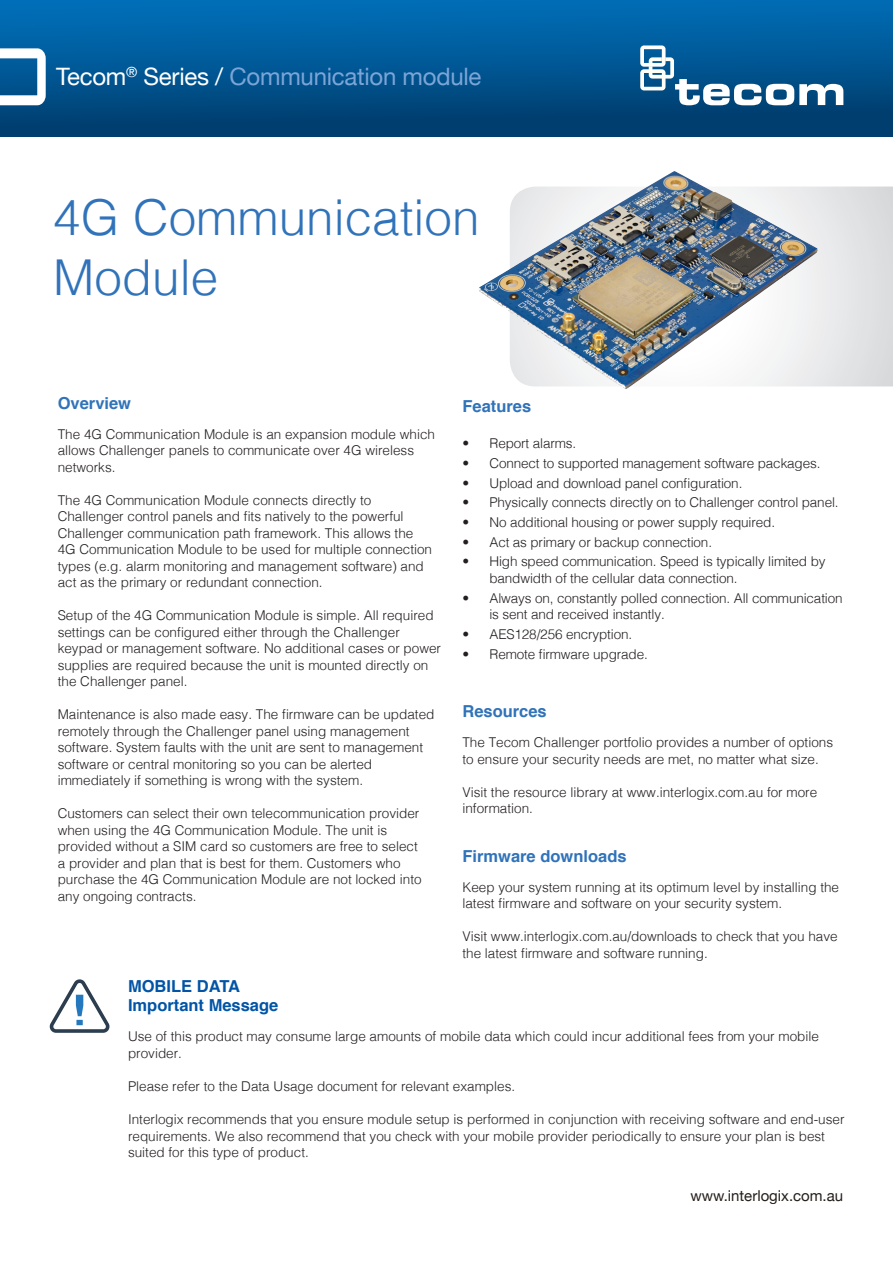
<style>
.page{position:relative;width:893px;height:1263px;background:#fff}
.page>*{position:absolute;margin:0;border:0;box-sizing:border-box;transform-origin:0 0}
.Model{font:300 49.5px/59.4px "Helvetica";color:#3073ba}
.t1{font:24px "Helvetica Neue";letter-spacing:-.01em;color:#7ca5d7}
.HEAD{font:700 16.5px "Helvetica";color:#3073ba}
.HEAD-2{font:700 16.5px/19.8px "Helvetica";color:#0154a6}
.HEAD-3{font:15px "Helvetica Neue";color:#241e1b}
.HEAD-4{font:300 13.5px/16.5px "Helvetica";color:#231f20}
.s1{color:#fff}
</style>
<div class="page">
<img style="left:510px;top:187px;width:383px;height:199px">
<div style="left:0;top:0;width:893px;height:137px;background:linear-gradient(to bottom,#0070ba,#003b6a)"></div>
<svg style="left:0;top:48px;width:46px;height:57px"></svg>
<svg style="left:640px;top:45px;width:203px;height:60px"></svg>
<img style="left:619px;top:171px;width:55px;height:33px">
<svg style="left:49px;top:979px;width:61px;height:54px"></svg>
<p class="t1" style="left:56px;top:59px;width:427px"><span class="s1">Tecom</span><sup>®</sup> <span class="s1">Series /</span> Communication module</p>
<p class="Model" style="left:53px;top:185px;width:428px">4G Communication<br>Module</p>
<p class="HEAD" style="left:58px;top:389px;width:75px">Overview</p>
<p class="HEAD-4" style="left:58px;top:425px;width:379px">The 4G Communication Module is an expansion module which allows Challenger panels to communicate over 4G wireless networks.</p>
<p class="HEAD-4" style="left:58px;top:491px;width:376px">The 4G Communication Module connects directly to Challenger control panels and fits natively to the powerful Challenger communication path framework. This allows the 4G Communication Module to be used for multiple connection types (e.g. alarm monitoring and management software) and act as the primary or redundant connection.</p>
<p class="HEAD-4" style="left:58px;top:606px;width:385px">Setup of the 4G Communication Module is simple. All required settings can be configured either through the Challenger keypad or management software. No additional cases or power supplies are required because the unit is mounted directly on the Challenger panel.</p>
<p class="HEAD-4" style="left:58px;top:705px;width:378px">Maintenance is also made easy. The firmware can be updated remotely through the Challenger panel using management software. System faults with the unit are sent to management software or central monitoring so you can be alerted immediately if something is wrong with the system.</p>
<p class="HEAD-4" style="left:58px;top:804px;width:365px">Customers can select their own telecommunication provider when using the 4G Communication Module. The unit is provided without a SIM card so customers are free to select a provider and plan that is best for them. Customers who purchase the 4G Communication Module are not locked into any ongoing contracts.</p>
<p class="HEAD" style="left:462px;top:393px;width:70px">Features</p>
<p class="HEAD-4" style="left:462px;top:434px;width:115px">• Report alarms.</p>
<p class="HEAD-4" style="left:462px;top:454px;width:360px">• Connect to supported management software packages.</p>
<p class="HEAD-4" style="left:462px;top:473px;width:281px">• Upload and download panel configuration.</p>
<p class="HEAD-4" style="left:462px;top:493px;width:378px">• Physically connects directly on to Challenger control panel.</p>
<p class="HEAD-4" style="left:462px;top:513px;width:314px">• No additional housing or power supply required.</p>
<p class="HEAD-4" style="left:462px;top:533px;width:251px">• Act as primary or backup connection.</p>
<p class="HEAD-4" style="left:489px;top:552px;width:338px;text-indent:-27px">• High speed communication. Speed is typically limited by bandwidth of the cellular data connection.</p>
<p class="HEAD-4" style="left:489px;top:589px;width:355px;text-indent:-27px">• Always on, constantly polled connection. All communication is sent and received instantly.</p>
<p class="HEAD-4" style="left:462px;top:625px;width:171px">• AES128/256 encryption.</p>
<p class="HEAD-4" style="left:462px;top:645px;width:187px">• Remote firmware upgrade.</p>
<p class="HEAD" style="left:462px;top:698px;width:86px">Resources</p>
<p class="HEAD-4" style="left:462px;top:733px;width:372px">The Tecom Challenger portfolio provides a number of options to ensure your security needs are met, no matter what size.</p>
<p class="HEAD-4" style="left:462px;top:783px;width:356px">Visit the resource library at www.interlogix.com.au for more information.</p>
<p class="HEAD" style="left:462px;top:842px;width:166px">Firmware downloads</p>
<p class="HEAD-4" style="left:462px;top:878px;width:378px">Keep your system running at its optimum level by installing the latest firmware and software on your security system.</p>
<p class="HEAD-4" style="left:462px;top:927px;width:377px">Visit www.interlogix.com.au/downloads to check that you have the latest firmware and software running.</p>
<p class="HEAD-2" style="left:128px;top:976px;width:152px">MOBILE DATA<br>Important Message</p>
<p class="HEAD-4" style="left:128px;top:1027px;width:692px">Use of this product may consume large amounts of mobile data which could incur additional fees from your mobile provider.</p>
<p class="HEAD-4" style="left:128px;top:1077px;width:389px">Please refer to the Data Usage document for relevant examples.</p>
<p class="HEAD-4" style="left:128px;top:1110px;width:718px">Interlogix recommends that you ensure module setup is performed in conjunction with receiving software and end-user requirements. We also recommend that you check with your mobile provider periodically to ensure your plan is best suited for this type of product.</p>
<p class="HEAD-3" style="left:690px;top:1185px;width:154px">www.interlogix.com.au</p>
</div>
